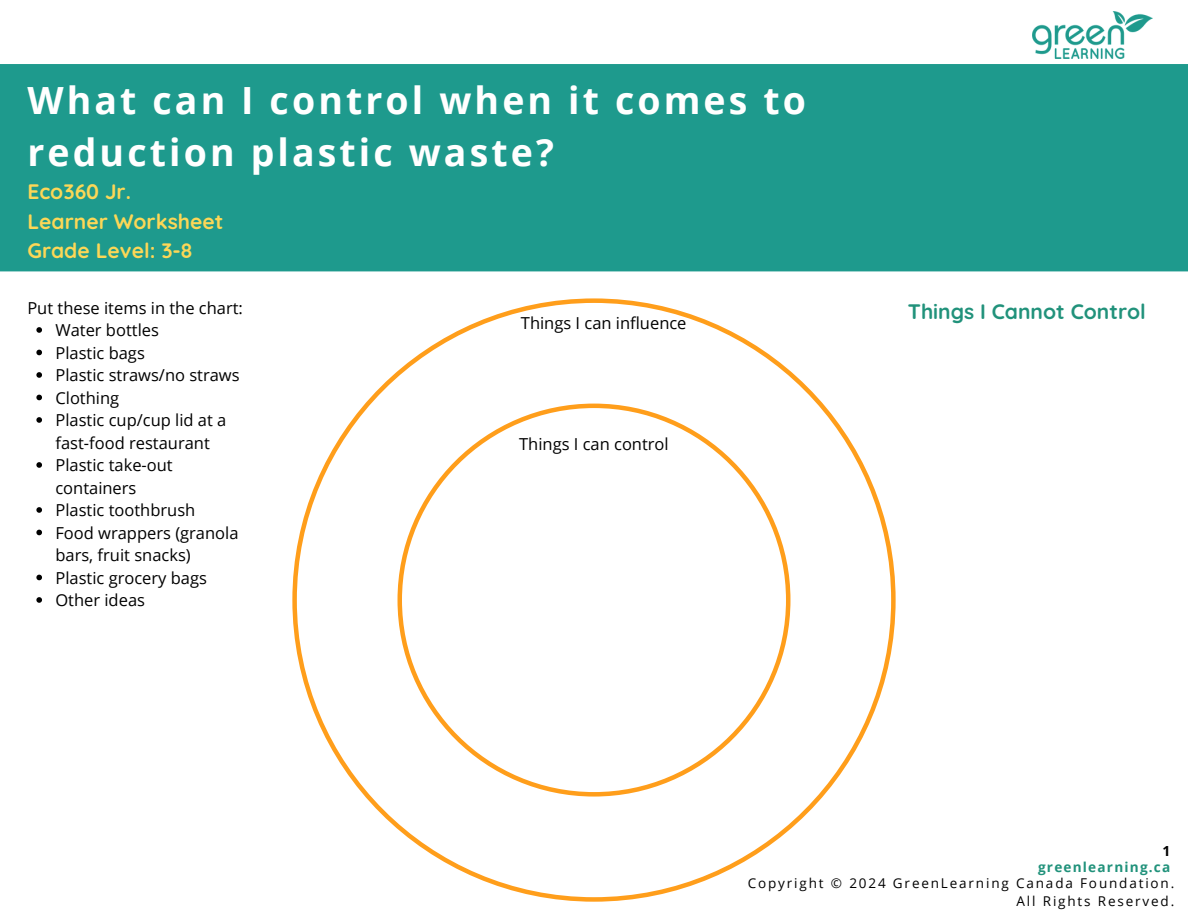
<style>
.page{position:relative;width:1188px;height:918px;background:#fff}
.page>*{position:absolute;margin:0;border:0;box-sizing:border-box;transform-origin:0 0}
.t1{font:700 37.5px/51.8px "Open Sans";letter-spacing:.085em;color:#fff}
.t2{font:700 21px/29.2px "Quicksand";color:#fcd757}
.t3{font:700 21px "Quicksand";color:#21927b}
.t4{font:16.5px/22.5px "Open Sans";color:#000}
.t5{font:700 13.95px "Open Sans";color:#000}
.t6{font:700 13.65px "Open Sans";letter-spacing:.09em;color:#21927b}
.t7{font:13.5px "Open Sans";letter-spacing:.14em;color:#000}
</style>
<div class="page">
<img style="left:1032px;top:12px;width:120px;height:46px">
<div style="left:0;top:64px;width:1188px;height:207px;background:#1e9a8d"></div>
<svg style="left:292px;top:298px;width:603px;height:603px"></svg>
<svg style="left:36px;top:327px;width:6px;height:6px"></svg>
<svg style="left:36px;top:350px;width:6px;height:5px"></svg>
<svg style="left:36px;top:372px;width:6px;height:6px"></svg>
<svg style="left:36px;top:395px;width:6px;height:5px"></svg>
<svg style="left:36px;top:417px;width:6px;height:6px"></svg>
<svg style="left:36px;top:462px;width:6px;height:6px"></svg>
<svg style="left:36px;top:507px;width:6px;height:6px"></svg>
<svg style="left:36px;top:530px;width:6px;height:5px"></svg>
<svg style="left:36px;top:575px;width:6px;height:5px"></svg>
<svg style="left:36px;top:597px;width:6px;height:6px"></svg>
<svg style="left:398px;top:404px;width:392px;height:392px"></svg>
<h1 class="t1" style="left:27px;top:73px;width:780px">What can I control when it comes to reduction plastic waste?</h1>
<h2 class="t2" style="left:27px;top:177px;width:198px">Eco360 Jr.<br>Learner Worksheet<br>Grade Level: 3-8</h2>
<p class="t4" style="left:27px;top:296px;width:217px">Put these items in the chart:</p>
<p class="t4" style="left:55px;top:319px;width:105px">Water bottles</p>
<p class="t4" style="left:55px;top:341px;width:91px">Plastic bags</p>
<p class="t4" style="left:55px;top:364px;width:186px">Plastic straws/no straws</p>
<p class="t4" style="left:55px;top:386px;width:65px">Clothing</p>
<p class="t4" style="left:55px;top:409px;width:172px">Plastic cup/cup lid at a fast-food restaurant</p>
<p class="t4" style="left:55px;top:454px;width:119px">Plastic take-out containers</p>
<h3 class="t4" style="left:55px;top:499px;width:141px">Plastic toothbrush</h3>
<h3 class="t4" style="left:55px;top:521px;width:185px">Food wrappers (granola bars, fruit snacks)</h3>
<h2 class="t4" style="left:55px;top:566px;width:153px">Plastic grocery bags</h2>
<p class="t4" style="left:55px;top:589px;width:91px">Other ideas</p>
<p class="t4" style="left:521px;top:311px;width:167px">Things I can influence</p>
<p class="t4" style="left:519px;top:433px;width:151px">Things I can control</p>
<h4 class="t3" style="left:908px;top:298px;width:240px">Things I Cannot Control</h4>
<p class="t5" style="left:1162px;top:841px;width:9px">1</p>
<p class="t6" style="left:1038px;top:857px;width:134px">greenlearning.ca</p>
<h3 class="t7" style="left:748px;top:873px;width:428px">Copyright © 2024 GreenLearning Canada Foundation.</h3>
<p class="t7" style="left:1017px;top:891px;width:159px">All Rights Reserved.</p>
</div>
